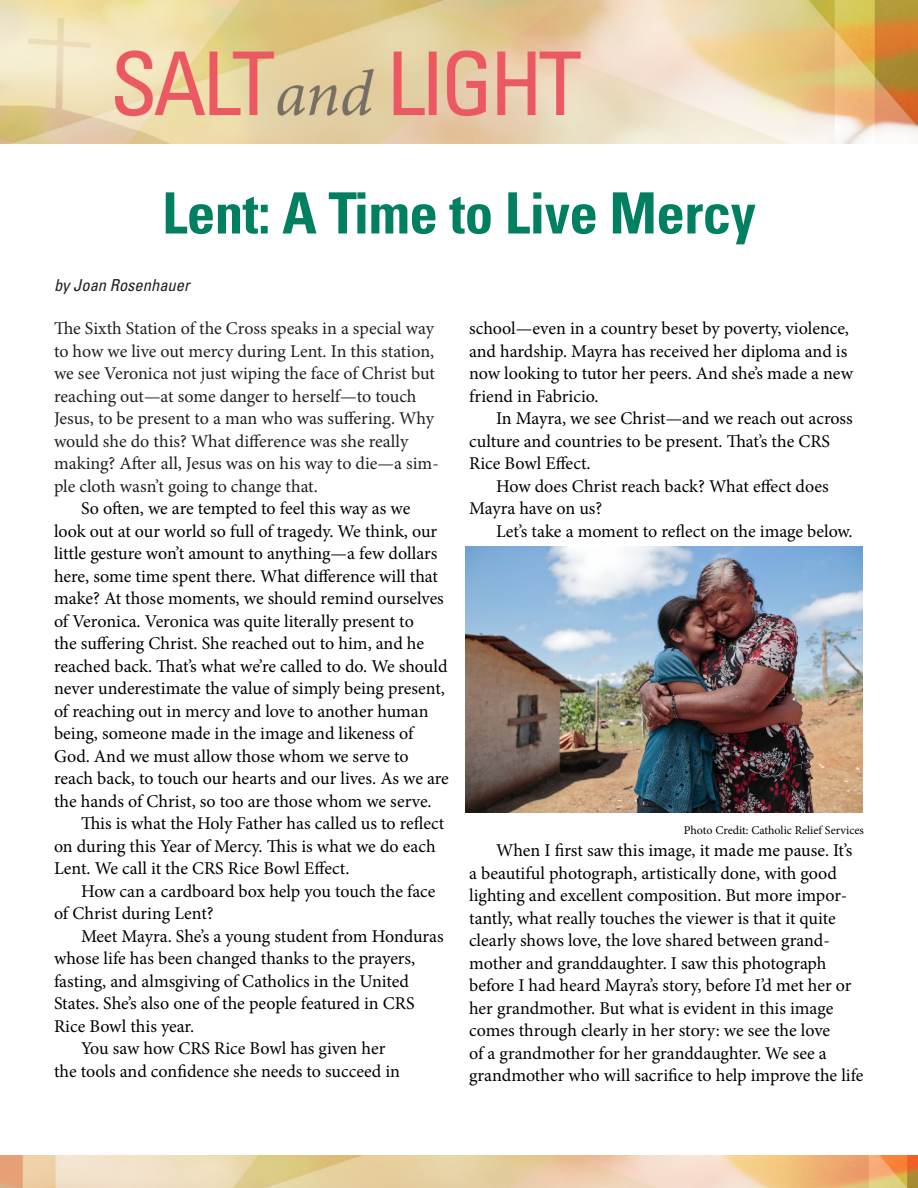
<style>
.page{position:relative;width:918px;height:1188px;background:#fff}
.page>*{position:absolute;margin:0;border:0;box-sizing:border-box;transform-origin:0 0}
.t1{font:700 condensed 57px "Univers LT Std";letter-spacing:-.01em;color:#008061}
.t2{font:18px/22.5px "Minion Pro";letter-spacing:-.005em;color:#000}
.t3{font:18px/22.5px "Minion Pro";letter-spacing:-.005em;color:#231f20}
.Body{font:italic condensed 16.5px "Univers LT Std";color:#231f20}
.t4{font:12px "Minion Pro";color:#000}
</style>
<div class="page">
<img style="left:0;top:1156px;width:918px;height:32px">
<img style="left:0;top:0;width:918px;height:144px">
<img style="left:466px;top:546px;width:397px;height:266px">
<p class="t1" style="left:162px;top:178px;width:595px">Lent: A Time to Live Mercy</p>
<p class="Body" style="left:54px;top:275px;width:137px">by Joan Rosenhauer</p>
<p class="t3" style="left:54px;top:317px;width:386px">The Sixth Station of the Cross speaks in a special way to how we live out mercy during Lent. In this station, we see Veronica not just wiping the face of Christ but reaching out—at some danger to herself—to touch Jesus, to be present to a man who was suffering. Why would she do this? What difference was she really making? After all, Jesus was on his way to die—a sim&shy;ple cloth wasn’t going to change that.</p>
<p class="t2" style="left:54px;top:497px;width:396px;text-indent:27px">So often, we are tempted to feel this way as we<br>look out at our world so full of tragedy. We think, our little gesture won’t amount to anything—a few dollars here, some time spent there. What difference will that make? At those moments, we should remind ourselves of Veronica. Veronica was quite literally present to<br>the suffering Christ. She reached out to him, and he reached back. That’s what we’re called to do. We should never underestimate the value of simply being present, of reaching out in mercy and love to another human being, someone made in the image and likeness of God. And we must allow those whom we serve to reach back, to touch our hearts and our lives. As we are the hands of Christ, so too are those whom we serve.</p>
<p class="t2" style="left:54px;top:812px;width:392px;text-indent:27px">This is what the Holy Father has called us to reflect on during this Year of Mercy. This is what we do each<br>Lent. We call it the CRS Rice Bowl Effect.</p>
<p class="t2" style="left:54px;top:880px;width:383px;text-indent:27px">How can a cardboard box help you touch the face of Christ during Lent?</p>
<p class="t2" style="left:54px;top:925px;width:391px;text-indent:27px">Meet Mayra. She’s a young student from Honduras whose life has been changed thanks to the prayers, fasting, and almsgiving of Catholics in the United States. She’s also one of the people featured in CRS Rice Bowl this year.</p>
<p class="t2" style="left:54px;top:1037px;width:348px;text-indent:27px">You saw how CRS Rice Bowl has given her the tools and confidence she needs to succeed in</p>
<p class="t2" style="left:469px;top:317px;width:385px">school—even in a country beset by poverty, violence, and hardship. Mayra has received her diploma and is now looking to tutor her peers. And she’s made a new friend in Fabricio.</p>
<p class="t2" style="left:469px;top:407px;width:385px;text-indent:27px">In Mayra, we see Christ—and we reach out across culture and countries to be present. That’s the CRS<br>Rice Bowl Effect.</p>
<p class="t2" style="left:469px;top:475px;width:361px;text-indent:27px">How does Christ reach back? What effect does<br>Mayra have on us?</p>
<p class="t2" style="left:496px;top:520px;width:358px">Let’s take a moment to reflect on the image below.</p>
<p class="t4" style="left:684px;top:822px;width:182px">Photo Credit: Catholic Relief Services</p>
<p class="t2" style="left:469px;top:839px;width:396px;text-indent:27px">When I first saw this image, it made me pause. It’s a beautiful photograph, artistically done, with good lighting and excellent composition. But more impor&shy;tantly, what really touches the viewer is that it quite clearly shows love, the love shared between grand&shy;mother and granddaughter. I saw this photograph before I had heard Mayra’s story, before I’d met her or her grandmother. But what is evident in this image comes through clearly in her story: we see the love<br>of a grandmother for her granddaughter. We see a grandmother who will sacrifice to help improve the life</p>
</div>
